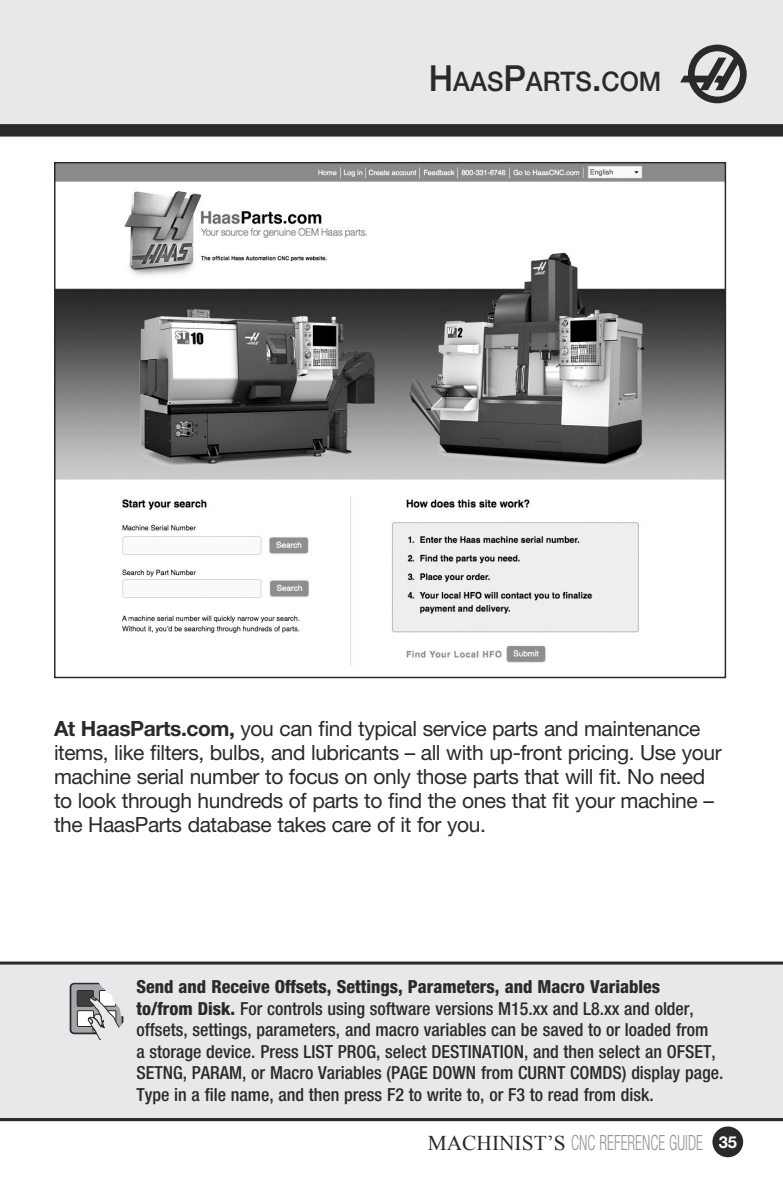
<style>
.page{position:relative;width:783px;height:1188px;background:#fff}
.page>*{position:absolute;margin:0;border:0;box-sizing:border-box;transform-origin:0 0}
.t1{font:500 27px "Helvetica Neue";color:#2b292a;scale:.94 1}
.t2{font:21px/24px "Helvetica Neue";letter-spacing:-.02em;color:#2b292a}
.t3{font:300 condensed 21px "Helvetica Neue";color:#95979a;scale:.73 1}
.t4{font:500 condensed 18px/21.6px "Helvetica Neue";color:#2b292a}
.s1{font-size:36px}
.s2{font-weight:700}
.s3{font-weight:800}
.s4{font-family:"Times New Roman";font-weight:400;font-stretch:normal;color:#2b292a}
.s5{font-weight:700;font-stretch:normal;font-size:16.5px;color:#fff}
</style>
<div class="page">
<div style="left:0;top:0;width:783px;height:130px;background:#e7e8e9"></div>
<div style="left:713px;top:1127px;width:29px;height:30px;background:#2b292a;border-radius:50%"></div>
<div style="left:712px;top:1127px;width:31px;height:30px;border:2px solid #2b292a;border-radius:50%"></div>
<svg style="left:680px;top:45px;width:67px;height:58px"></svg>
<div style="left:0;top:962px;width:783px;height:156px;background:#e7e8e9"></div>
<hr style="left:0;top:1118px;width:783px;height:3px;background:#2b292a">
<div style="left:0;top:124px;width:783px;height:12px;background:#2b292a"></div>
<hr style="left:0;top:962px;width:783px;height:3px;background:#2b292a">
<svg style="left:70px;top:982px;width:54px;height:57px"></svg>
<img style="left:57px;top:165px;width:666px;height:501px">
<div style="left:54px;top:162px;width:672px;height:516px;border:2px solid #2b292a"></div>
<h1 class="t1" style="left:429px;top:66px;width:249px"><span class="s1">H</span>AAS<span class="s1">P</span>ARTS<span class="s1">.</span>COM</h1>
<p class="t2" style="left:54px;top:718px;width:669px"><span class="s2">At HaasParts.com,</span> you can ind typical service parts and maintenance items, like ilters, bulbs, and lubricants – all with up-front pricing. Use your machine serial number to focus on only those parts that will it. No need to look through hundreds of parts to ind the ones that it your machine – the HaasParts database takes care of it for you.</p>
<p class="t4" style="left:136px;top:977px;width:588px"><span class="s3">Send and Receive Offsets, Settings, Parameters, and Macro Variables<br>to/from Disk.</span> For controls using software versions M15.xx and L8.xx and older, offsets, settings, parameters, and macro variables can be saved to or loaded from<br>a storage device. Press LIST PROG, select DESTINATION, and then select an OFSET, SETNG, PARAM, or Macro Variables (PAGE DOWN from CURNT COMDS) display page.<br>Type in a file name, and then press F2 to write to, or F3 to read from disk.</p>
<p class="t3" style="left:428px;top:1135px;width:425px"><span class="s4">MACHINIST’S</span> CNC REFERENCE GUIDE <span class="s5">35</span></p>
</div>
